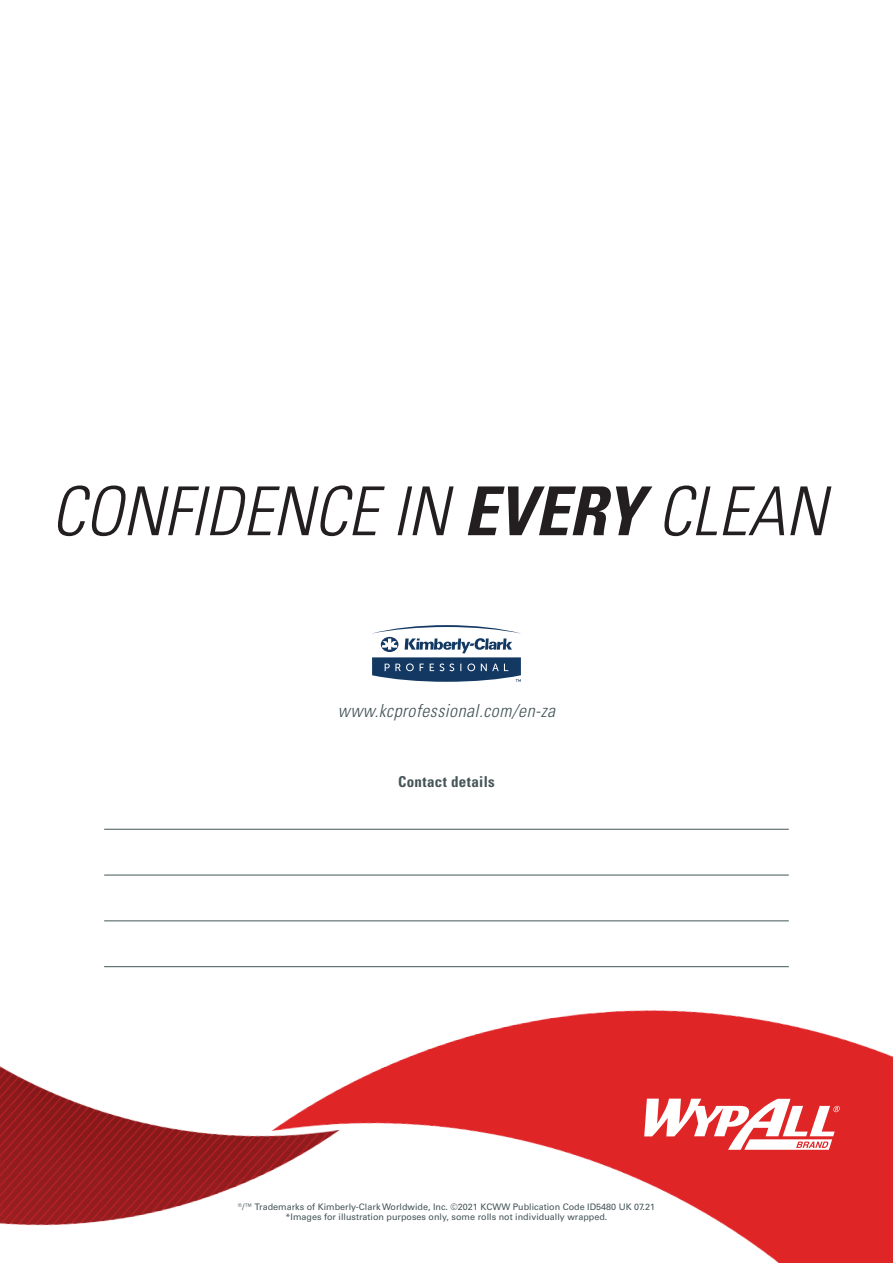
<style>
.page{position:relative;width:893px;height:1263px;background:#fff}
.page>*{position:absolute;margin:0;border:0;box-sizing:border-box;transform-origin:0 0}
.t1{font:italic 300 condensed 67.5px "Univers LT Std";color:#231f20}
.t2{font:italic 300 condensed 18px "Univers LT Std";letter-spacing:.025em;color:#445457}
.t3{font:700 condensed 15px "Univers LT Std";letter-spacing:.025em;color:#445457}
.t4{font:9px/10.5px "Univers LT Std";color:#445457;text-align:center}
.s1{font-weight:700}
</style>
<div class="page">
<img style="left:0;top:967px;width:893px;height:296px">
<svg style="left:644px;top:1098px;width:196px;height:52px"></svg>
<svg style="left:372px;top:625px;width:149px;height:57px"></svg>
<hr style="left:104px;top:829px;width:685px;height:1px;background:#445457">
<hr style="left:104px;top:875px;width:685px;height:1px;background:#445457">
<hr style="left:104px;top:920px;width:685px;height:1px;background:#445457">
<hr style="left:104px;top:966px;width:685px;height:1px;background:#445457">
<h1 class="t1" style="left:51px;top:471px;width:777px">CONFIDENCE IN <span class="s1">EVERY</span> CLEAN</h1>
<h2 class="t2" style="left:338px;top:700px;width:219px">www.kcprofessional.com/en-za</h2>
<h3 class="t3" style="left:398px;top:772px;width:98px">Contact details</h3>
<p class="t4" style="left:238px;top:1201px;width:419px"><sup>®</sup>/™ Trademarks of Kimberly-Clark Worldwide, Inc. ©2021 KCWW Publication Code ID5480 UK 07.21 *Images for illustration purposes only, some rolls not individually wrapped.</p>
</div>
